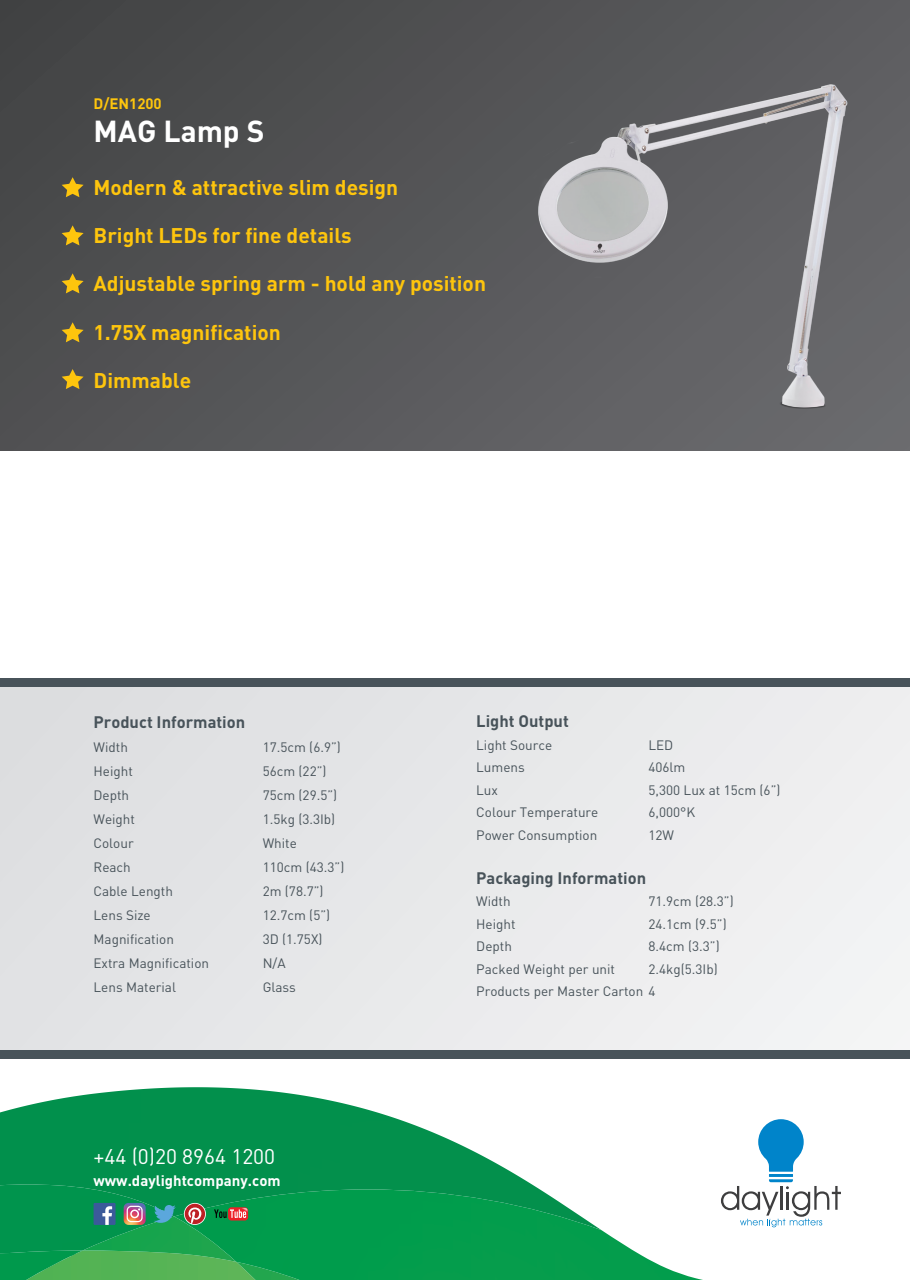
<style>
.page{position:relative;width:910px;height:1280px;background:#fff}
.page>*{position:absolute;margin:0;border:0;box-sizing:border-box;transform-origin:0 0}
.t1{font:700 30px "DIN";color:#fff}
.t2{font:700 21px "DIN";color:#fec50d}
.t3{font:21px "DIN";color:#fff}
.t4{font:700 16.5px "DIN";color:#48535a}
.t5{font:700 15px "DIN";color:#fff}
.t6{font:700 15px "DIN";color:#fec50d}
.t7{font:13.5px "DIN";color:#48535a}
</style>
<div class="page">
<div style="left:0;top:0;width:910px;height:451px;background:linear-gradient(to right,#49494b,#616164)"></div>
<img style="left:0;top:1256px;width:77px;height:24px">
<img style="left:0;top:1254px;width:83px;height:2px">
<img style="left:83px;top:1254px;width:91px;height:8px">
<img style="left:0;top:1230px;width:174px;height:24px">
<img style="left:174px;top:1230px;width:529px;height:50px">
<img style="left:0;top:1087px;width:601px;height:143px">
<svg style="left:721px;top:1119px;width:120px;height:108px"></svg>
<svg style="left:62px;top:177px;width:22px;height:20px"></svg>
<svg style="left:62px;top:225px;width:22px;height:20px"></svg>
<svg style="left:62px;top:273px;width:22px;height:20px"></svg>
<svg style="left:62px;top:322px;width:22px;height:20px"></svg>
<svg style="left:62px;top:369px;width:22px;height:20px"></svg>
<div style="left:0;top:679px;width:910px;height:373px;background:#e8e9ea"></div>
<div style="left:0;top:679px;width:910px;height:8px;background:#48535a"></div>
<div style="left:0;top:1050px;width:910px;height:9px;background:#48535a"></div>
<img style="left:530px;top:77px;width:340px;height:352px">
<div style="left:94px;top:1203px;width:22px;height:22px;background:#3b5a9a"></div>
<svg style="left:102px;top:1206px;width:10px;height:19px"></svg>
<svg style="left:124px;top:1203px;width:22px;height:22px"></svg>
<svg style="left:184px;top:1203px;width:22px;height:22px"></svg>
<svg style="left:185px;top:1204px;width:20px;height:20px"></svg>
<div style="left:228px;top:1207px;width:20px;height:13px;background:#ec2128;border-radius:3px"></div>
<svg style="left:214px;top:1208px;width:33px;height:10px"></svg>
<svg style="left:154px;top:1205px;width:22px;height:18px"></svg>
<p class="t6" style="left:94px;top:94px;width:70px">D/EN1200</p>
<p class="t1" style="left:94px;top:113px;width:172px">MAG Lamp S</p>
<p class="t2" style="left:94px;top:175px;width:306px">Modern &amp; attractive slim design</p>
<p class="t2" style="left:94px;top:223px;width:260px">Bright LEDs for fine details</p>
<p class="t2" style="left:94px;top:271px;width:394px">Adjustable spring arm - hold any position</p>
<p class="t2" style="left:94px;top:320px;width:189px">1.75X magnification</p>
<p class="t2" style="left:94px;top:368px;width:99px">Dimmable</p>
<p class="t4" style="left:94px;top:712px;width:153px">Product Information</p>
<p class="t7" style="left:94px;top:739px;width:36px">Width</p>
<p class="t7" style="left:263px;top:739px;width:80px">17.5cm (6.9”)</p>
<p class="t7" style="left:94px;top:763px;width:41px">Height</p>
<p class="t7" style="left:263px;top:763px;width:65px">56cm (22”)</p>
<p class="t7" style="left:94px;top:787px;width:37px">Depth</p>
<p class="t7" style="left:263px;top:787px;width:76px">75cm (29.5”)</p>
<p class="t7" style="left:94px;top:811px;width:43px">Weight</p>
<p class="t7" style="left:263px;top:811px;width:74px">1.5kg (3.3Ib)</p>
<p class="t7" style="left:94px;top:835px;width:42px">Colour</p>
<p class="t7" style="left:263px;top:835px;width:36px">White</p>
<p class="t7" style="left:94px;top:859px;width:39px">Reach</p>
<p class="t7" style="left:263px;top:859px;width:83px">110cm (43.3”)</p>
<p class="t7" style="left:94px;top:883px;width:81px">Cable Length</p>
<p class="t7" style="left:263px;top:883px;width:62px">2m (78.7”)</p>
<p class="t7" style="left:94px;top:907px;width:59px">Lens Size</p>
<p class="t7" style="left:263px;top:907px;width:69px">12.7cm (5”)</p>
<p class="t7" style="left:94px;top:931px;width:82px">Magnification</p>
<p class="t7" style="left:263px;top:931px;width:61px">3D (1.75X)</p>
<p class="t7" style="left:94px;top:955px;width:117px">Extra Magnification</p>
<p class="t7" style="left:263px;top:955px;width:24px">N/A</p>
<p class="t7" style="left:94px;top:979px;width:84px">Lens Material</p>
<p class="t7" style="left:263px;top:979px;width:35px">Glass</p>
<p class="t3" style="left:94px;top:1144px;width:183px">+44 (0)20 8964 1200</p>
<p class="t5" style="left:94px;top:1172px;width:189px">www.daylightcompany.com</p>
<p class="t4" style="left:476px;top:712px;width:94px">Light Output</p>
<p class="t7" style="left:476px;top:737px;width:78px">Light Source</p>
<p class="t7" style="left:648px;top:737px;width:26px">LED</p>
<p class="t7" style="left:476px;top:760px;width:50px">Lumens</p>
<p class="t7" style="left:648px;top:760px;width:39px">406lm</p>
<p class="t7" style="left:476px;top:782px;width:23px">Lux</p>
<p class="t7" style="left:648px;top:782px;width:134px">5,300 Lux at 15cm (6”)</p>
<p class="t7" style="left:476px;top:805px;width:124px">Colour Temperature</p>
<p class="t7" style="left:648px;top:805px;width:48px">6,000°K</p>
<p class="t7" style="left:476px;top:827px;width:123px">Power Consumption</p>
<p class="t7" style="left:648px;top:827px;width:27px">12W</p>
<p class="t4" style="left:476px;top:868px;width:171px">Packaging Information</p>
<p class="t7" style="left:476px;top:894px;width:36px">Width</p>
<p class="t7" style="left:648px;top:894px;width:87px">71.9cm (28.3”)</p>
<p class="t7" style="left:476px;top:916px;width:41px">Height</p>
<p class="t7" style="left:648px;top:916px;width:80px">24.1cm (9.5”)</p>
<p class="t7" style="left:476px;top:939px;width:37px">Depth</p>
<p class="t7" style="left:648px;top:939px;width:73px">8.4cm (3.3”)</p>
<p class="t7" style="left:476px;top:961px;width:140px">Packed Weight per unit</p>
<p class="t7" style="left:648px;top:961px;width:71px">2.4kg(5.3Ib)</p>
<p class="t7" style="left:476px;top:984px;width:181px">Products per Master Carton 4</p>
</div>
